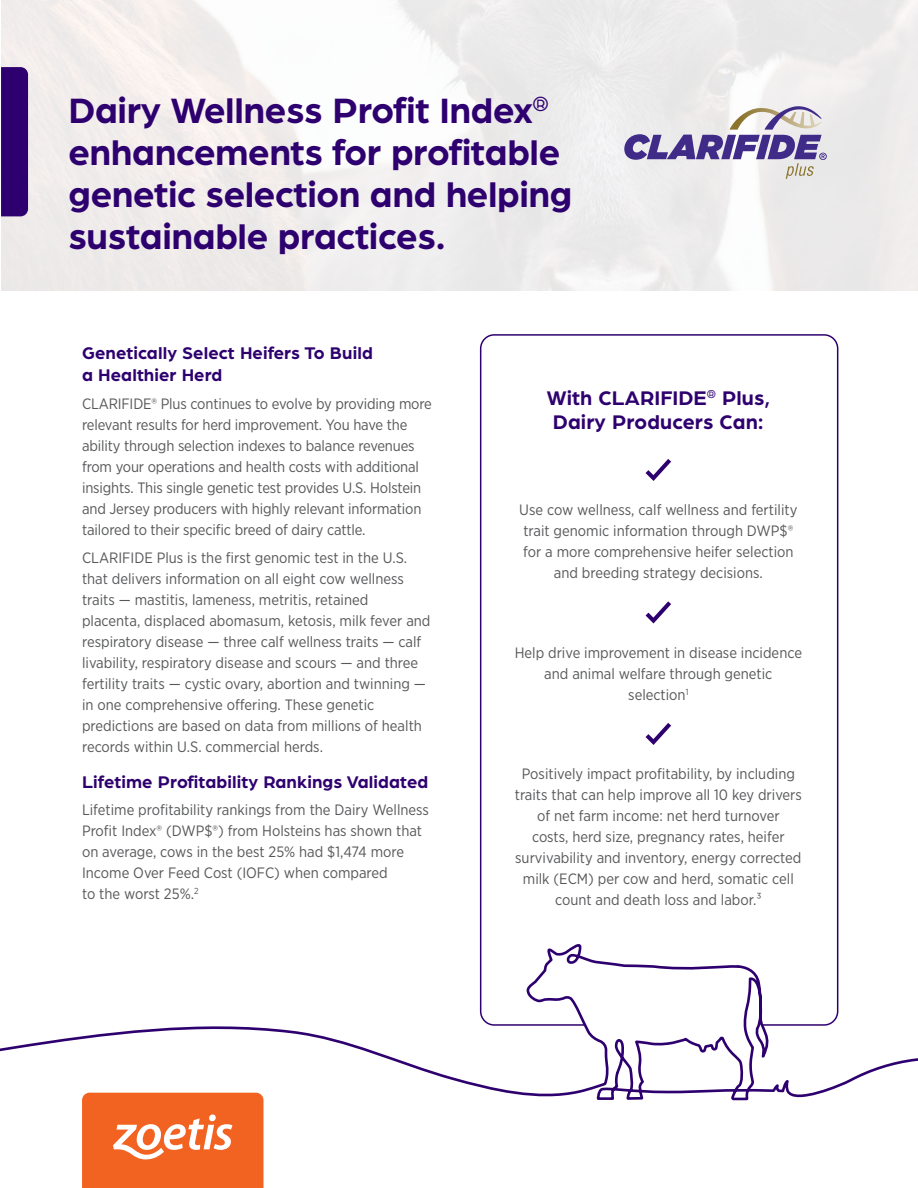
<style>
.page{position:relative;width:918px;height:1188px;background:#fff}
.page>*{position:absolute;margin:0;border:0;box-sizing:border-box;transform-origin:0 0}
.t1{font:700 37.5px/42px "Arboria";letter-spacing:-.01em;color:#2e006f}
.sub_12_15{font:700 21px/24px "Arboria";letter-spacing:.005em;color:#2e006f}
.sub_12_15-2{font:700 18px/22.5px "Arboria";letter-spacing:.005em;color:#2e006f}
.body_10_14{font:15px/21px "Gotham Narrow";color:#57585a}
</style>
<div class="page">
<svg style="left:82px;top:1105px;width:181px;height:83px;background:#f3743a"></svg>
<div style="left:1px;top:67px;width:27px;height:149px;background:#2e006f"></div>
<svg style="left:624px;top:105px;width:203px;height:74px;background:#c4bdd0"></svg>
<svg style="left:646px;top:459px;width:25px;height:22px"></svg>
<svg style="left:646px;top:601px;width:25px;height:22px"></svg>
<svg style="left:646px;top:723px;width:25px;height:22px"></svg>
<svg style="left:0;top:942px;width:918px;height:163px"></svg>
<p class="t1" style="left:69px;top:87px;width:506px">Dairy Wellness Profit Index<sup>® </sup>enhancements for profitable genetic selection and helping</p>
<p class="t1" style="left:69px;top:213px;width:379px">sustainable practices.</p>
<p class="sub_12_15-2" style="left:82px;top:340px;width:292px">Genetically Select Heifers To Build a Healthier Herd</p>
<p class="body_10_14" style="left:82px;top:393px;width:351px">CLARIFIDE® Plus continues to evolve by providing more relevant results for herd improvement. You have the ability through selection indexes to balance revenues from your operations and health costs with additional insights. This single genetic test provides U.S. Holstein and Jersey producers with highly relevant information tailored to their specific breed of dairy cattle.</p>
<p class="body_10_14" style="left:82px;top:547px;width:350px">CLARIFIDE Plus is the first genomic test in the U.S. that delivers information on all eight cow wellness traits — mastitis, lameness, metritis, retained<br>placenta, displaced abomasum, ketosis, milk fever and respiratory disease — three calf wellness traits — calf livability, respiratory disease and scours — and three fertility traits — cystic ovary, abortion and twinning — in one comprehensive offering. These genetic predictions are based on data from millions of health records within U.S. commercial herds.</p>
<p class="sub_12_15-2" style="left:82px;top:769px;width:348px">Lifetime Profitability Rankings Validated</p>
<p class="body_10_14" style="left:82px;top:799px;width:348px">Lifetime profitability rankings from the Dairy Wellness Profit Index® (DWP$®) from Holsteins has shown that on average, cows in the best 25% had $1,474 more Income Over Feed Cost (IOFC) when compared<br>to the worst 25%.<sup>2</sup></p>
<p class="sub_12_15" style="left:547px;top:385px;width:225px">With CLARIFIDE<sup>®</sup> Plus,<br>Dairy Producers Can:</p>
<p class="body_10_14" style="left:519px;top:499px;width:280px;text-align:center">Use cow wellness, calf wellness and fertility trait genomic information through DWP$® for a more comprehensive heifer selection and breeding strategy decisions.</p>
<p class="body_10_14" style="left:515px;top:642px;width:289px;text-align:center">Help drive improvement in disease incidence and animal welfare through genetic selection<sup>1</sup></p>
<p class="body_10_14" style="left:515px;top:763px;width:289px;text-align:center">Positively impact profitability, by including traits that can help improve all 10 key drivers of net farm income: net herd turnover<br>costs, herd size, pregnancy rates, heifer survivability and inventory, energy corrected milk (ECM) per cow and herd, somatic cell count and death loss and labor.³</p>
</div>
